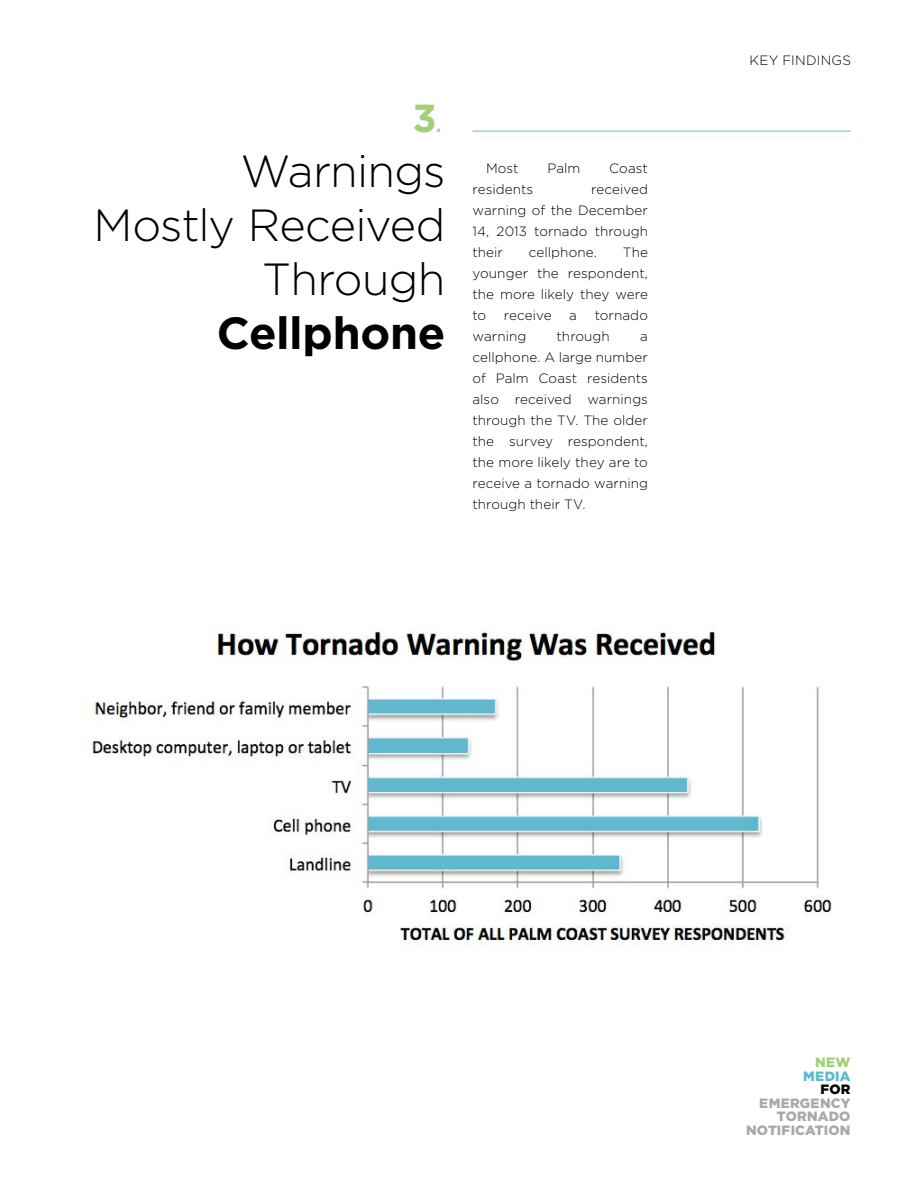
<style>
.page{position:relative;width:918px;height:1188px;background:#fff}
.page>*{position:absolute;margin:0;border:0;box-sizing:border-box;transform-origin:0 0}
.t1{font:300 45px/54px "Gotham";letter-spacing:-.02em;color:#000;text-align:right}
.t2{font:700 45px "Gotham";letter-spacing:-.005em;color:#000}
.t3{font:700 39px "Gotham";color:#a1d078}
.t4{font:300 13.5px/21px "Gotham";letter-spacing:.005em;color:#000;text-align:justify}
.t5{font:900 13.5px/13.5px "Gotham";letter-spacing:.015em;color:#a7a9ac;text-align:right}
.t6{font:900 13.5px "Gotham";letter-spacing:.02em;color:#5bbad0}
.t7{font:900 13.5px "Gotham";color:#a1d078}
.t8{font:900 13.5px "Gotham";color:#000}
.s1{font-weight:300;font-style:italic}
</style>
<div class="page">
<img style="left:91px;top:629px;width:741px;height:315px">
<hr style="left:472px;top:131px;width:378px;height:1px;background:#5bbad0">
<h2 class="t3" style="left:413px;top:92px;width:34px">3<span class="s1">.</span></h2>
<h1 class="t1" style="left:94px;top:143px;width:353px">Warnings<br>Mostly Received<br>Through</h1>
<h1 class="t2" style="left:217px;top:304px;width:230px">Cellphone</h1>
<p class="t4" style="left:486px;top:157px;width:34px">Most</p>
<p class="t4" style="left:547px;top:157px;width:35px">Palm</p>
<p class="t4" style="left:609px;top:157px;width:40px">Coast</p>
<p class="t4" style="left:472px;top:178px;width:62px">residents</p>
<p class="t4" style="left:472px;top:178px;width:177px;text-indent:119px">received warning of the December 14, 2013 tornado through their</p>
<p class="t4" style="left:472px;top:241px;width:177px;text-indent:150px">The younger the respondent, the more likely they were to</p>
<p class="t4" style="left:529px;top:241px;width:70px">cellphone.</p>
<p class="t4" style="left:504px;top:304px;width:49px">receive</p>
<p class="t4" style="left:569px;top:304px;width:9px">a</p>
<p class="t4" style="left:595px;top:304px;width:55px">tornado</p>
<p class="t4" style="left:472px;top:325px;width:55px">warning</p>
<p class="t4" style="left:557px;top:325px;width:55px">through</p>
<p class="t4" style="left:472px;top:325px;width:177px;text-indent:168px">a cellphone. A large number of Palm Coast residents also received warnings through the TV. The older the survey respondent, the more likely they are to receive a tornado warning through their TV.</p>
<p class="t4" style="left:749px;top:49px;width:103px">KEY FINDINGS</p>
<p class="t7" style="left:815px;top:1053px;width:37px">NEW</p>
<p class="t6" style="left:803px;top:1066px;width:49px">MEDIA</p>
<p class="t8" style="left:821px;top:1080px;width:31px">FOR</p>
<p class="t5" style="left:746px;top:1096px;width:106px">EMERGENCY<br>TORNADO<br>NOTIFICATION</p>
</div>
